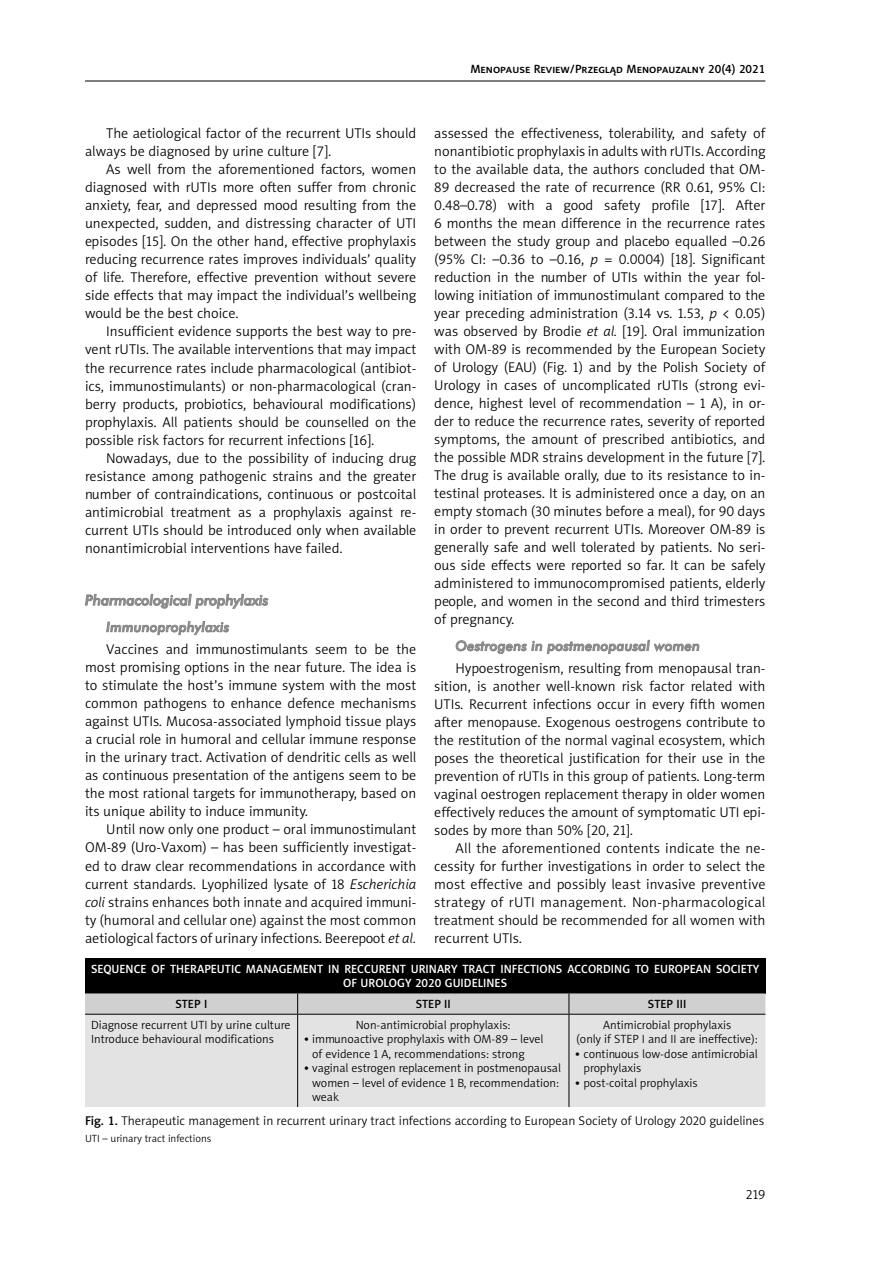
<style>
.page{position:relative;width:893px;height:1263px;background:#fff}
.page>*{position:absolute;margin:0;border:0;box-sizing:border-box;transform-origin:0 0}
.t1{font:14.25px/18px "Naomi Sans EFN Light";color:#000;text-align:justify}
.t2{font:14.25px "Futura Md PL Italic A";color:#878787}
.t3{font:13.5px "Futura Md PL Italic A";letter-spacing:.02em;color:#878787}
.t4{font:13.5px "Naomi Sans EFNTT Light";color:#000}
.t5{font:12.75px "Naomi Sans EFN Light";color:#000}
.t6{font:12px/14.4px "Naomi Sans EFN Light";color:#000}
.t7{font:12px/14.4px "Naomi Sans EFN Medium";color:#fff;text-align:center}
.t8{font:12px "Naomi Sans EFN Medium";color:#000}
.t9{font:10.5px "Naomi Sans EFN Light";color:#000}
.s1{font-style:italic}
.s2{font-family:"Naomi Sans EFN Medium"}
</style>
<div class="page">
<hr style="left:85px;top:81px;width:680px;height:1px;background:#000">
<svg style="left:85px;top:593px;width:184px;height:16px"></svg>
<svg style="left:106px;top:621px;width:124px;height:14px"></svg>
<svg style="left:455px;top:639px;width:245px;height:15px"></svg>
<div style="left:85px;top:958px;width:680px;height:35px;background:#000"></div>
<div style="left:85px;top:1015px;width:680px;height:92px;background:#e3e3e3"></div>
<svg style="left:85px;top:993px;width:680px;height:21px;background:#c8c8c8"></svg>
<hr style="left:85px;top:1014px;width:213px;height:1px;background:#000">
<hr style="left:298px;top:1014px;width:271px;height:1px;background:#000">
<hr style="left:297px;top:1014px;width:1px;height:93px;background:#000">
<hr style="left:569px;top:1014px;width:196px;height:1px;background:#000">
<hr style="left:569px;top:1014px;width:1px;height:93px;background:#000">
<p class="t8" style="left:470px;top:61px;width:296px">Menopause Review/Przegląd Menopauzalny 20(4) 2021</p>
<p class="t1" style="left:434px;top:124px;width:333px">assessed the effectiveness, tolerability, and safety of nonantibiotic prophylaxis in adults with rUTIs. According to the available data, the authors concluded that OM-89 decreased the rate of recurrence (RR 0.61, 95% CI:<br>0.48–0.78) with a good safety profile [17]. After 6 months the mean difference in the recurrence rates between the study group and placebo equalled –0.26 (95% CI: –0.36 to –0.16, <span class="s1">p</span> = 0.0004) [18]. Significant reduction in the number of UTIs within the year fol&shy;lowing initiation of immunostimulant compared to the year preceding administration (3.14 vs. 1.53, <span class="s1">p</span> &lt; 0.05) was observed by Brodie <span class="s1">et al.</span> [19]. Oral immunization with OM-89 is recommended by the European Society of Urology (EAU) (Fig. 1) and by the Polish Society of Urology in cases of uncomplicated rUTIs (strong evi&shy;dence, highest level of recommendation – 1 A), in or&shy;der to reduce the recurrence rates, severity of reported symptoms, the amount of prescribed antibiotics, and the possible MDR strains development in the future [7].<br>The drug is available orally, due to its resistance to in&shy;testinal proteases. It is administered once a day, on an empty stomach (30 minutes before a meal), for 90 days in order to prevent recurrent UTIs. Moreover OM-89 is generally safe and well tolerated by patients. No seri&shy;ous side effects were reported so far. It can be safely administered to immunocompromised patients, elderly people, and women in the second and third trimesters of pregnancy.</p>
<p class="t3" style="left:455px;top:637px;width:246px">Oestrogens in postmenopausal women</p>
<p class="t1" style="left:434px;top:659px;width:333px;text-indent:21px">Hypoestrogenism, resulting from menopausal tran&shy;sition, is another well-known risk factor related with UTIs. Recurrent infections occur in every fifth women after menopause. Exogenous oestrogens contribute to the restitution of the normal vaginal ecosystem, which poses the theoretical justification for their use in the prevention of rUTIs in this group of patients. Long-term vaginal oestrogen replacement therapy in older women effectively reduces the amount of symptomatic UTI epi&shy;sodes by more than 50% [20, 21].</p>
<p class="t1" style="left:434px;top:839px;width:333px;text-indent:21px">All the aforementioned contents indicate the ne&shy;cessity for further investigations in order to select the most effective and possibly least invasive preventive strategy of rUTI management. Non-pharmacological treatment should be recommended for all women with recurrent UTIs.</p>
<p class="t7" style="left:91px;top:962px;width:670px">SEQUENCE OF THERAPEUTIC MANAGEMENT IN RECCURENT URINARY TRACT INFECTIONS ACCORDING TO EUROPEAN SOCIETY<br>OF UROLOGY 2020 GUIDELINES</p>
<p class="t8" style="left:175px;top:997px;width:33px">STEP I</p>
<p class="t8" style="left:416px;top:997px;width:37px">STEP II</p>
<p class="t8" style="left:648px;top:997px;width:40px">STEP III</p>
<p class="t6" style="left:91px;top:1018px;width:201px">Diagnose recurrent UTI by urine culture<br>Introduce behavioural modifications</p>
<p class="t6" style="left:356px;top:1018px;width:156px">Non-antimicrobial prophylaxis:</p>
<p class="t1" style="left:85px;top:124px;width:333px;text-indent:21px">The aetiological factor of the recurrent UTIs should always be diagnosed by urine culture [7].</p>
<p class="t1" style="left:85px;top:160px;width:333px;text-indent:21px">As well from the aforementioned factors, women diagnosed with rUTIs more often suffer from chronic anxiety, fear, and depressed mood resulting from the unexpected, sudden, and distressing character of UTI episodes [15]. On the other hand, effective prophylaxis reducing recurrence rates improves individuals’ quality of life. Therefore, effective prevention without severe side effects that may impact the individual’s wellbeing would be the best choice.</p>
<p class="t1" style="left:85px;top:323px;width:333px;text-indent:21px">Insufficient evidence supports the best way to pre&shy;vent rUTIs. The available interventions that may impact the recurrence rates include pharmacological (antibiot&shy;ics, immunostimulants) or non-pharmacological (cran&shy;berry products, probiotics, behavioural modifications) prophylaxis. All patients should be counselled on the possible risk factors for recurrent infections [16].</p>
<p class="t1" style="left:85px;top:449px;width:333px;text-indent:21px">Nowadays, due to the possibility of inducing drug resistance among pathogenic strains and the greater number of contraindications, continuous or postcoital antimicrobial treatment as a prophylaxis against re&shy;current UTIs should be introduced only when available nonantimicrobial interventions have failed.</p>
<p class="t2" style="left:85px;top:591px;width:185px">Pharmacological prophylaxis</p>
<p class="t3" style="left:106px;top:619px;width:124px">Immunoprophylaxis</p>
<p class="t1" style="left:85px;top:640px;width:333px;text-indent:21px">Vaccines and immunostimulants seem to be the most promising options in the near future. The idea is to stimulate the host’s immune system with the most common pathogens to enhance defence mechanisms against UTIs. Mucosa-associated lymphoid tissue plays a crucial role in humoral and cellular immune response in the urinary tract. Activation of dendritic cells as well as continuous presentation of the antigens seem to be the most rational targets for immunotherapy, based on its unique ability to induce immunity.</p>
<p class="t1" style="left:85px;top:821px;width:333px;text-indent:21px">Until now only one product – oral immunostimulant OM-89 (Uro-Vaxom) – has been sufficiently investigat&shy;ed to draw clear recommendations in accordance with current standards. Lyophilized lysate of 18 <span class="s1">Escherichia coli</span> strains enhances both innate and acquired immuni&shy;ty (humoral and cellular one) against the most common aetiological factors of urinary infections. Beerepoot <span class="s1">et al.</span></p>
<p class="t6" style="left:576px;top:1018px;width:183px;text-align:center">Antimicrobial prophylaxis<br>(only if STEP I and II are ineffective):</p>
<p class="t6" style="left:583px;top:1046px;width:176px;text-indent:-9px">• continuous low-dose antimicrobial prophylaxis</p>
<p class="t6" style="left:575px;top:1075px;width:124px">• post-coital prophylaxis</p>
<p class="t5" style="left:85px;top:1113px;width:681px"><span class="s2">Fig. 1.</span> Therapeutic management in recurrent urinary tract infections according to European Society of Urology 2020 guidelines</p>
<p class="t9" style="left:85px;top:1132px;width:128px">UTI – urinary tract infections</p>
<p class="t6" style="left:312px;top:1032px;width:233px;text-indent:-9px">• immunoactive prophylaxis with OM-89 – level of evidence 1 A, recommendations: strong</p>
<p class="t6" style="left:312px;top:1061px;width:250px;text-indent:-9px">• vaginal estrogen replacement in postmenopausal women – level of evidence 1 B, recommendation: weak</p>
<p class="t4" style="left:746px;top:1187px;width:21px">219</p>
</div>
